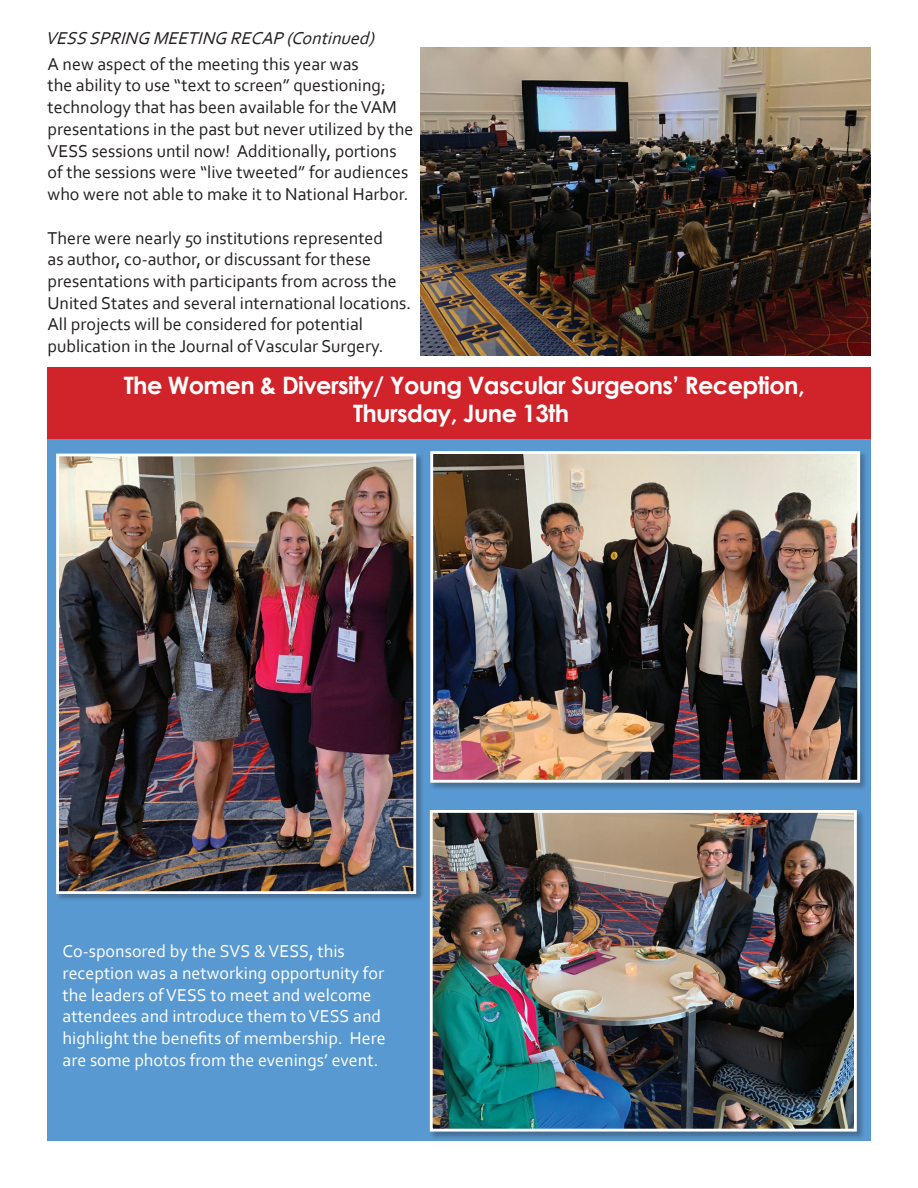
<style>
.page{position:relative;width:918px;height:1188px;background:#fff}
.page>*{position:absolute;margin:0;border:0;box-sizing:border-box;transform-origin:0 0}
.t1{font:700 24px/28.8px "Century Gothic";letter-spacing:-.025em;color:#fff;text-align:center}
.t2{font:18px/21.8px "Corbel";color:#231f20}
.t3{font:18px/21.8px "Corbel";color:#fff}
.t4{font:italic 18px "Corbel";color:#231f20}
</style>
<div class="page">
<div style="left:47px;top:367px;width:824px;height:774px;background:#5999d2"></div>
<div style="left:47px;top:367px;width:824px;height:71px;background:#d1232a"></div>
<div style="left:429px;top:809px;width:436px;height:331px;background:#231f20;opacity:.35"></div>
<img style="left:434px;top:814px;width:419px;height:314px">
<div style="left:430px;top:810px;width:427px;height:322px;border:3px solid #fff"></div>
<div style="left:430px;top:451px;width:439px;height:340px;background:#231f20;opacity:.35"></div>
<img style="left:434px;top:455px;width:422px;height:324px">
<div style="left:430px;top:451px;width:430px;height:332px;border:3px solid #fff"></div>
<div style="left:56px;top:454px;width:368px;height:448px;background:#231f20;opacity:.35"></div>
<img style="left:60px;top:458px;width:352px;height:432px">
<div style="left:56px;top:454px;width:360px;height:440px;border:3px solid #fff"></div>
<img style="left:421px;top:47px;width:450px;height:309px">
<p class="t4" style="left:45px;top:26px;width:336px">VESSSPRING MEETING RECAP(Continued)</p>
<p class="t2" style="left:48px;top:52px;width:367px">A new aspect of the meeting this year was<br>the ability to use “text to screen” questioning; technology that has been available for the VAM presentations in the past but never utilized by the VESS sessions until now! Additionally, portions of the sessions were “live tweeted” for audiences who were not able to make it to National Harbor.</p>
<p class="t2" style="left:48px;top:226px;width:365px">There were nearly 50 institutions represented<br>as author, co-author, or discussant for these presentations with participants from across the United States and several international locations.<br>All projects will be considered for potential publication in the Journal of Vascular Surgery.</p>
<h1 class="t1" style="left:124px;top:370px;width:683px">The Women &amp; Diversity/ Young Vascular Surgeons’ Reception,<br>Thursday, June 13th</h1>
<p class="t3" style="left:63px;top:940px;width:325px">Co-sponsored by the SVS &amp; VESS, this reception was a networking opportunity for the leaders of VESS to meet and welcome attendees and introduce them to VESS and highlight the benefits of membership. Here are some photos from the evenings’ event.</p>
</div>
